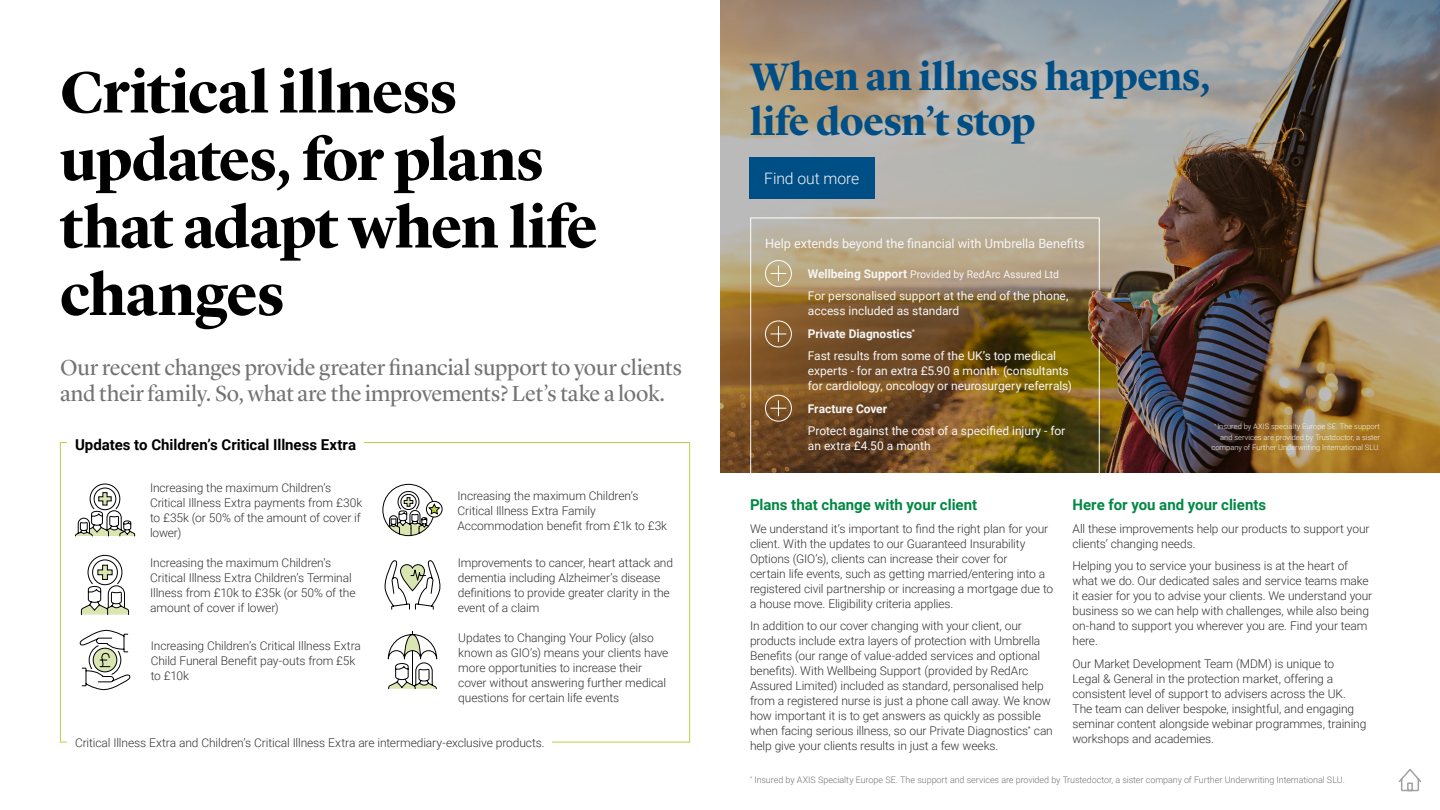
<style>
.page{position:relative;width:1440px;height:810px;background:#fff}
.page>*{position:absolute;margin:0;border:0;box-sizing:border-box;transform-origin:0 0}
.t1{font:700 60px/67.5px "Lyon Display";letter-spacing:-.015em;color:#000}
.t2{font:700 39.75px/45px "Lyon Display";letter-spacing:-.01em;color:#004e86}
.Intro_Text{font:22.5px/26.2px "Lyon Display";letter-spacing:-.01em;color:#737373}
.t3{font:300 15.75px "Roboto";letter-spacing:-.01em;color:#f6f6f6}
.t4{font:700 15px "Roboto";color:#028844}
.t5{font:700 15px "Roboto";color:#000}
.Body_Text{font:12.75px "Roboto";letter-spacing:-.005em;color:#f6f6f6}
.Body_Text-2{font:300 12px/15px "Roboto";letter-spacing:-.01em;color:#343234}
.Body_Text-3{font:12px/15px "Roboto";letter-spacing:-.005em;color:#f6f6f6}
.t6{font:700 12px "Roboto";letter-spacing:-.005em;color:#f6f6f6}
.t7{font:10.5px "Roboto";letter-spacing:-.005em;color:#f6f6f6}
.t8{font:300 9px "Roboto";letter-spacing:-.005em;color:#737373}
.t9{font:300 7.5px/10.5px "Roboto";color:#f6f6f6;text-align:right}
.s1{font-weight:700;font-size:12px}
</style>
<div class="page">
<svg style="left:75px;top:483px;width:60px;height:54px"></svg>
<div style="left:426px;top:501px;width:16px;height:16px;border:1px solid #000;border-radius:50%"></div>
<svg style="left:382px;top:484px;width:59px;height:52px"></svg>
<svg style="left:384px;top:560px;width:57px;height:50px"></svg>
<svg style="left:81px;top:555px;width:48px;height:60px"></svg>
<svg style="left:79px;top:629px;width:52px;height:62px"></svg>
<svg style="left:388px;top:631px;width:49px;height:58px"></svg>
<img style="left:720px;top:0;width:720px;height:472px">
<div style="left:749px;top:158px;width:125px;height:41px;background:#004e86"></div>
<div style="left:750px;top:217px;width:350px;height:263px;border:1px solid #fff"></div>
<svg style="left:771px;top:266px;width:15px;height:15px"></svg>
<div style="left:765px;top:260px;width:27px;height:27px;border:1px solid #fff;border-radius:50%"></div>
<svg style="left:771px;top:326px;width:15px;height:16px"></svg>
<div style="left:765px;top:321px;width:27px;height:26px;border:1px solid #fff;border-radius:50%"></div>
<svg style="left:771px;top:400px;width:15px;height:16px"></svg>
<div style="left:765px;top:395px;width:27px;height:27px;border:1px solid #fff;border-radius:50%"></div>
<img style="left:1084px;top:289px;width:59px;height:106px">
<svg style="left:1398px;top:769px;width:24px;height:23px"></svg>
<h1 class="t1" style="left:60px;top:54px;width:539px">Critical illness updates, for plans that adapt when life changes</h1>
<p class="Intro_Text" style="left:60px;top:353px;width:623px">Our recent changes provide greater financial support to your clients and their family. So, what are the improvements? Let’s take a look.</p>
<h4 class="t5" style="left:75px;top:434px;width:283px">Updates to Children’s Critical Illness Extra</h4>
<p class="Body_Text-2" style="left:150px;top:480px;width:214px">Increasing the maximum Children’s<br>Critical Illness Extra payments from £30k to £35k (or 50% of the amount of cover if lower)</p>
<p class="Body_Text-2" style="left:458px;top:487px;width:211px">Increasing the maximum Children’s<br>Critical Illness Extra Family<br>Accommodation benefit from £1k to £3k</p>
<p class="Body_Text-2" style="left:150px;top:555px;width:207px">Increasing the maximum Children’s Critical Illness Extra Children’s Terminal Illness from £10k to £35k (or 50% of the amount of cover if lower)</p>
<p class="Body_Text-2" style="left:458px;top:555px;width:217px">Improvements to cancer, heart attack and dementia including Alzheimer’s disease definitions to provide greater clarity in the event of a claim</p>
<p class="Body_Text-2" style="left:151px;top:637px;width:212px">Increasing Children’s Critical Illness Extra<br>Child Funeral Benefit pay-outs from £5k to £10k</p>
<p class="Body_Text-2" style="left:458px;top:630px;width:212px">Updates to Changing Your Policy (also known as GIO’s) means your clients have more opportunities to increase their cover without answering further medical questions for certain life events</p>
<p class="Body_Text-2" style="left:75px;top:734px;width:471px">Critical Illness Extra and Children’s Critical Illness Extra are intermediary-exclusive products.</p>
<h2 class="t2" style="left:750px;top:51px;width:462px">When an illness happens, life doesn’t stop</h2>
<h4 class="t3" style="left:764px;top:168px;width:97px">Find out more</h4>
<p class="Body_Text" style="left:765px;top:234px;width:321px">Help extends beyond the financial with Umbrella Benefits</p>
<h5 class="t7" style="left:808px;top:266px;width:253px"><span class="s1">Wellbeing Support</span> Provided by RedArc Assured Ltd</h5>
<p class="Body_Text-3" style="left:808px;top:288px;width:262px">For personalised support at the end of the phone, access included as standard</p>
<h5 class="t6" style="left:808px;top:325px;width:109px">Private Diagnostics<sup>*</sup></h5>
<p class="Body_Text-3" style="left:808px;top:348px;width:266px">Fast results from some of the UK’s top medical experts - for an extra £5.90 a month. (consultants for cardiology, oncology or neurosurgery referrals)</p>
<h5 class="t6" style="left:808px;top:400px;width:81px">Fracture Cover</h5>
<p class="Body_Text-3" style="left:808px;top:423px;width:259px">Protect against the cost of a specified injury - for an extra £4.50 a month</p>
<p class="t9" style="left:1211px;top:421px;width:170px"><sup>*</sup> Insured by AXIS specialty Europe SE. The support and services are provided by Trustdoctor, a sister company of Further Underwriting International SLU.</p>
<h4 class="t4" style="left:1072px;top:494px;width:195px">Here for you and your clients</h4>
<p class="Body_Text-2" style="left:1072px;top:520px;width:299px">All these improvements help our products to support your clients’ changing needs.</p>
<p class="Body_Text-2" style="left:1072px;top:558px;width:301px">Helping you to service your business is at the heart of what we do. Our dedicated sales and service teams make it easier for you to advise your clients. We understand your business so we can help with challenges, while also being on-hand to support you wherever you are. Find your team here.</p>
<p class="Body_Text-2" style="left:1072px;top:655px;width:295px">Our Market Development Team (MDM) is unique to<br>Legal &amp; General in the protection market, offering a consistent level of support to advisers across the UK.<br>The team can deliver bespoke, insightful, and engaging seminar content alongside webinar programmes, training workshops and academies.</p>
<p class="t8" style="left:750px;top:774px;width:596px"><sup>*</sup> Insured by AXIS Specialty Europe SE. The support and services are provided by Trustedoctor, a sister company of Further Underwriting International SLU.</p>
<h4 class="t4" style="left:750px;top:494px;width:229px">Plans that change with your client</h4>
<p class="Body_Text-2" style="left:750px;top:520px;width:305px">We understand it’s important to find the right plan for your client. With the updates to our Guaranteed Insurability Options (GIO’s), clients can increase their cover for<br>certain life events, such as getting married/entering into a registered civil partnership or increasing a mortgage due to a house move. Eligibility criteria applies.</p>
<p class="Body_Text-2" style="left:750px;top:618px;width:304px">In addition to our cover changing with your client, our products include extra layers of protection with Umbrella Benefits (our range of value-added services and optional benefits). With Wellbeing Support (provided by RedArc Assured Limited) included as standard, personalised help from a registered nurse is just a phone call away. We know how important it is to get answers as quickly as possible when facing serious illness, so our Private Diagnostics<sup>*</sup> can help give your clients results in just a few weeks.</p>
</div>
